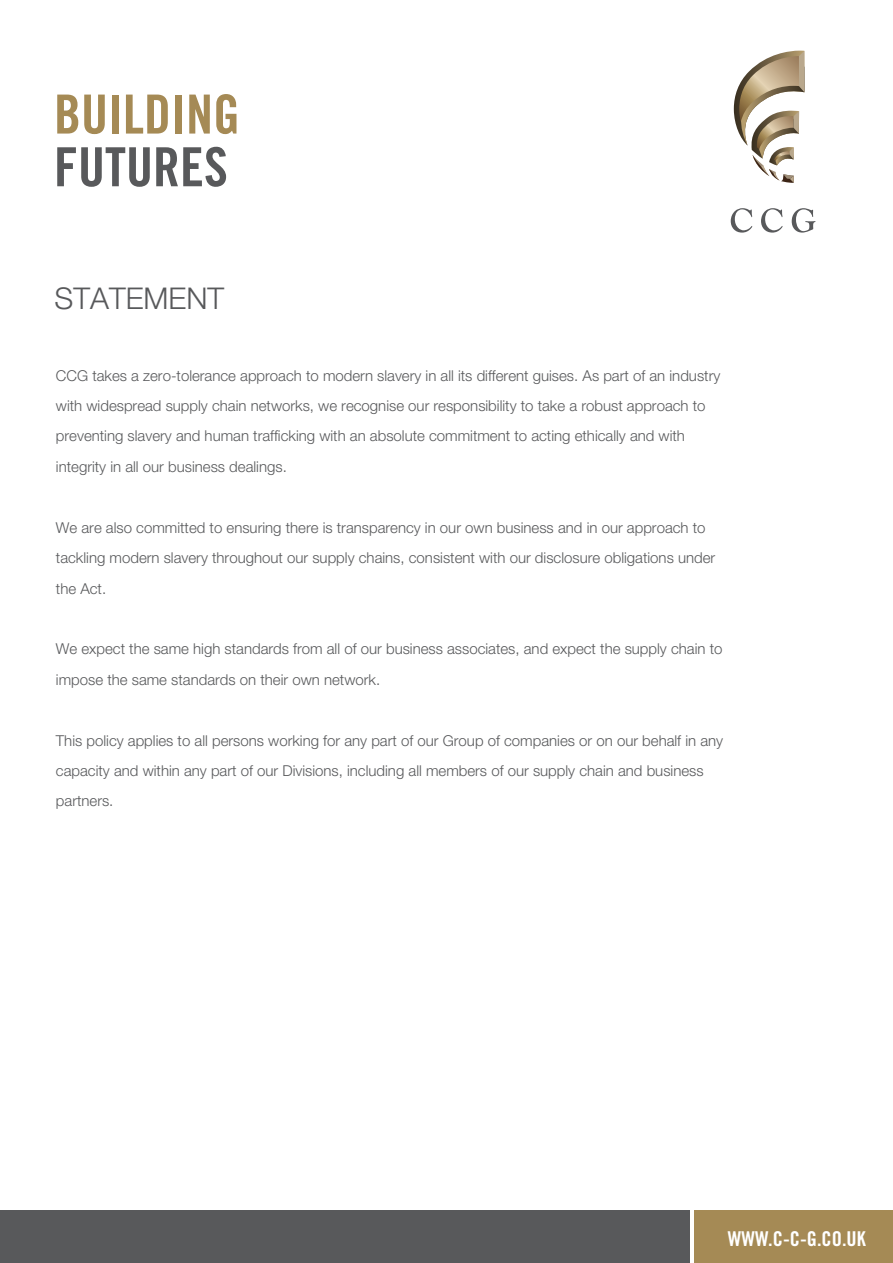
<style>
.page{position:relative;width:893px;height:1263px;background:#fff}
.page>*{position:absolute;margin:0;border:0;box-sizing:border-box;transform-origin:0 0}
.t1{font:54px "Trade Gothic LT Std Bd Cn 20";color:#a58a55}
.t2{font:54px "Trade Gothic LT Std Bd Cn 20";color:#58595b}
.t3{font:300 30px "Helvetica Neue LT Std";color:#58595b}
.t4{font:20.4px "Trade Gothic LT Std Bd Cn 20";color:#fff}
.t5{font:300 15px/30.5px "Helvetica Neue LT Std";color:#58595b}
</style>
<div class="page">
<div style="left:1px;top:1210px;width:689px;height:53px;background:#58595b"></div>
<div style="left:694px;top:1210px;width:199px;height:53px;background:#a58a55"></div>
<svg style="left:731px;top:208px;width:21px;height:25px"></svg>
<svg style="left:792px;top:208px;width:23px;height:25px"></svg>
<svg style="left:761px;top:208px;width:21px;height:25px"></svg>
<svg style="left:734px;top:51px;width:70px;height:132px"></svg>
<h1 class="t1" style="left:54px;top:81px;width:188px">BUILDING</h1>
<h1 class="t2" style="left:54px;top:134px;width:175px">FUTURES</h1>
<h2 class="t3" style="left:54px;top:280px;width:171px">STATEMENT</h2>
<p class="t5" style="left:56px;top:360px;width:666px">CCG takes a zero-tolerance approach to modern slavery in all its different guises. As part of an industry with widespread supply chain networks, we recognise our responsibility to take a robust approach to preventing slavery and human trafficking with an absolute commitment to acting ethically and with integrity in all our business dealings.</p>
<p class="t5" style="left:56px;top:512px;width:661px">We are also committed to ensuring there is transparency in our own business and in our approach to tackling modern slavery throughout our supply chains, consistent with our disclosure obligations under the Act.</p>
<p class="t5" style="left:56px;top:633px;width:668px">We expect the same high standards from all of our business associates, and expect the supply chain to impose the same standards on their own network.</p>
<p class="t5" style="left:56px;top:725px;width:669px">This policy applies to all persons working for any part of our Group of companies or on our behalf in any capacity and within any part of our Divisions, including all members of our supply chain and business partners.</p>
<h3 class="t4" style="left:728px;top:1226px;width:139px">WWW.C-C-G.CO.UK</h3>
</div>
